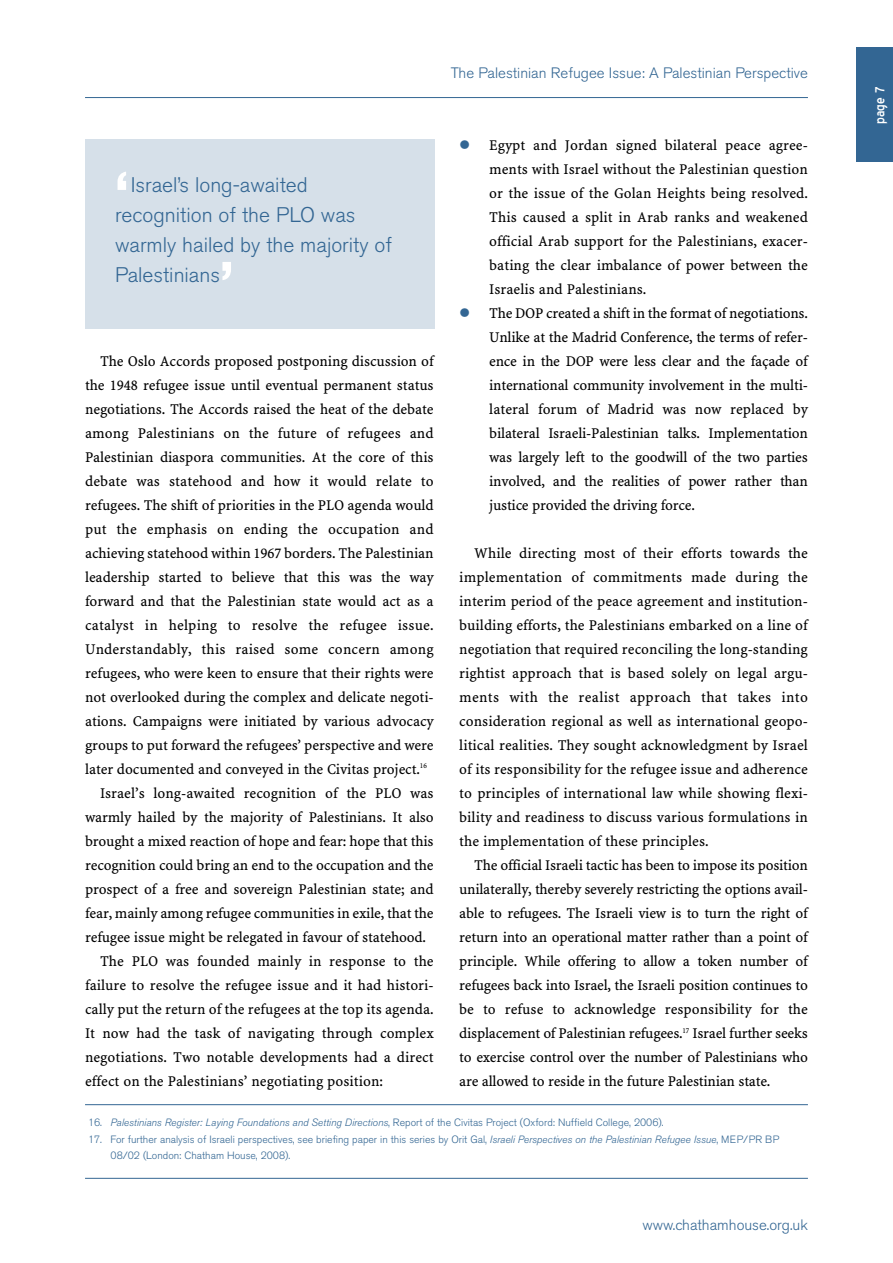
<style>
.page{position:relative;width:893px;height:1263px;background:#fff}
.page>*{position:absolute;margin:0;border:0;box-sizing:border-box;transform-origin:0 0}
.t1{font:700 54px "Akzidenz Grotesk BE";color:#fff}
.t2{font:300 21px/30px "Akzidenz Grotesk BE";color:#336693}
.t3{font:16.5px "Blue Highway";color:#fff}
.t4{font:15px/24px "Minion Web Pro";letter-spacing:-.01em;color:#000;text-align:justify}
.t5{font:15px "Minion Web Pro";letter-spacing:.01em;color:#000}
.t6{font:300 15px "Akzidenz Grotesk BE";color:#336693}
.t7{font:300 10.5px/16.5px "Akzidenz Grotesk BE";color:#336693}
.s1{font-style:italic}
</style>
<div class="page">
<div style="left:856px;top:47px;width:37px;height:115px;background:#336693"></div>
<hr style="left:85px;top:97px;width:723px;height:1px;background:#336693">
<hr style="left:85px;top:1178px;width:723px;height:1px;background:#336693">
<hr style="left:85px;top:1104px;width:723px;height:1px;background:#336693">
<div style="left:85px;top:140px;width:349px;height:189px;background:#d6e0e9"></div>
<p class="t6" style="left:451px;top:66px;width:359px">The Palestinian Refugee Issue: A Palestinian Perspective</p>
<p class="t4" style="left:489px;top:133px;width:320px;text-align:left">Egypt and Jordan signed bilateral peace agree&shy;ments with Israel without the Palestinian question or the issue of the Golan Heights being resolved.<br>This caused a split in Arab ranks and weakened official Arab support for the Palestinians, exacer&shy;bating the clear imbalance of power between the Israelis and Palestinians.<br>The DOP created a shift in the format of negotiations.<br>Unlike at the Madrid Conference, the terms of refer&shy;ence in the DOP were less clear and the façade of international community involvement in the multi&shy;lateral forum of Madrid was now replaced by bilateral Israeli-Palestinian talks. Implementation was largely left to the goodwill of the two parties involved, and the realities of power rather than justice provided the driving force.</p>
<p class="t4" style="left:459px;top:541px;width:350px;text-indent:15px">While directing most of their efforts towards the implementation of commitments made during the interim period of the peace agreement and institution&shy;building efforts, the Palestinians embarked on a line of negotiation that required reconciling the long-standing rightist approach that is based solely on legal argu&shy;ments with the realist approach that takes into consideration regional as well as international geopo&shy;litical realities. They sought acknowledgment by Israel of its responsibility for the refugee issue and adherence to principles of international law while showing flexi&shy;bility and readiness to discuss various formulations in the implementation of these principles.</p>
<p class="t4" style="left:459px;top:853px;width:350px;text-indent:15px">The official Israeli tactic has been to impose its position unilaterally, thereby severely restricting the options avail&shy;able to refugees. The Israeli view is to turn the right of return into an operational matter rather than a point of principle. While offering to allow a token number of refugees back into Israel, the Israeli position continues to be to refuse to acknowledge responsibility for the displacement of Palestinian refugees.<sup>17</sup> Israel further seeks to exercise control over the number of Palestinians who are allowed to reside in the future Palestinian state.</p>
<p class="t7" style="left:88px;top:1115px;width:577px">16. <span class="s1">Palestinians Register: Laying Foundations and Setting Directions</span>, Report of the Civitas Project (Oxford: Nuffield College, 2006).</p>
<p class="t7" style="left:111px;top:1132px;width:670px;text-indent:-22px">17. For further analysis of Israeli perspectives, see briefing paper in this series by Orit Gal, <span class="s1">Israeli Perspectives on the Palestinian Refugee Issue</span>, MEP/PR BP<br>08/02 (London: Chatham House, 2008).</p>
<h1 class="t1" style="left:115px;top:170px;width:15px">‘</h1>
<h2 class="t2" style="left:115px;top:172px;width:278px;text-indent:16px">Israel’s long-awaited recognition of the PLO was warmly hailed by the majority of<br>Palestinians</h2>
<h1 class="t1" style="left:220px;top:260px;width:15px">’</h1>
<p class="t4" style="left:100px;top:349px;width:335px">The Oslo Accords proposed postponing discussion of</p>
<p class="t4" style="left:85px;top:373px;width:350px">the 1948 refugee issue until eventual permanent status</p>
<p class="t4" style="left:85px;top:397px;width:350px">negotiations. The Accords raised the heat of the debate</p>
<p class="t4" style="left:85px;top:421px;width:350px">among Palestinians on the future of refugees and</p>
<p class="t4" style="left:85px;top:445px;width:350px">Palestinian diaspora communities. At the core of this</p>
<p class="t4" style="left:85px;top:469px;width:350px">debate was statehood and how it would relate to</p>
<p class="t4" style="left:85px;top:493px;width:350px">refugees. The shift of priorities in the PLO agenda would</p>
<p class="t5" style="left:85px;top:520px;width:350px">put the emphasis on ending the occupation and</p>
<p class="t4" style="left:85px;top:541px;width:350px">achieving statehood within 1967 borders. The Palestinian</p>
<p class="t4" style="left:85px;top:565px;width:350px">leadership started to believe that this was the way</p>
<p class="t4" style="left:85px;top:589px;width:350px">forward and that the Palestinian state would act as a</p>
<p class="t5" style="left:85px;top:616px;width:350px">catalyst in helping to resolve the refugee issue.</p>
<p class="t5" style="left:85px;top:640px;width:350px">Understandably, this raised some concern among</p>
<p class="t4" style="left:85px;top:661px;width:350px">refugees, who were keen to ensure that their rights were</p>
<p class="t4" style="left:85px;top:685px;width:350px">not overlooked during the complex and delicate negoti-</p>
<p class="t4" style="left:85px;top:709px;width:350px">ations. Campaigns were initiated by various advocacy</p>
<p class="t4" style="left:85px;top:733px;width:350px">groups to put forward the refugees’ perspective and were</p>
<p class="t4" style="left:85px;top:757px;width:343px">later documented and conveyed in the Civitas project.<sup>16</sup></p>
<p class="t4" style="left:100px;top:781px;width:335px">Israel’s long-awaited recognition of the PLO was</p>
<p class="t4" style="left:85px;top:805px;width:350px">warmly hailed by the majority of Palestinians. It also</p>
<p class="t4" style="left:85px;top:829px;width:350px">brought a mixed reaction of hope and fear: hope that this</p>
<p class="t4" style="left:85px;top:853px;width:350px">recognition could bring an end to the occupation and the</p>
<p class="t4" style="left:85px;top:877px;width:350px">prospect of a free and sovereign Palestinian state; and</p>
<p class="t4" style="left:85px;top:901px;width:350px">fear, mainly among refugee communities in exile, that the</p>
<p class="t4" style="left:85px;top:925px;width:343px">refugee issue might be relegated in favour of statehood.</p>
<p class="t4" style="left:100px;top:949px;width:335px">The PLO was founded mainly in response to the</p>
<p class="t4" style="left:85px;top:973px;width:350px">failure to resolve the refugee issue and it had histori-</p>
<p class="t4" style="left:85px;top:997px;width:350px">cally put the return of the refugees at the top its agenda.</p>
<p class="t4" style="left:85px;top:1021px;width:350px">It now had the task of navigating through complex</p>
<p class="t4" style="left:85px;top:1045px;width:350px">negotiations. Two notable developments had a direct</p>
<p class="t4" style="left:85px;top:1069px;width:299px">effect on the Palestinians’ negotiating position:</p>
<p class="t6" style="left:642px;top:1218px;width:167px">www.chathamhouse.org.uk</p>
<p class="t3" style="left:873px;top:124px;width:38px;rotate:-90deg">page 7</p>
</div>
